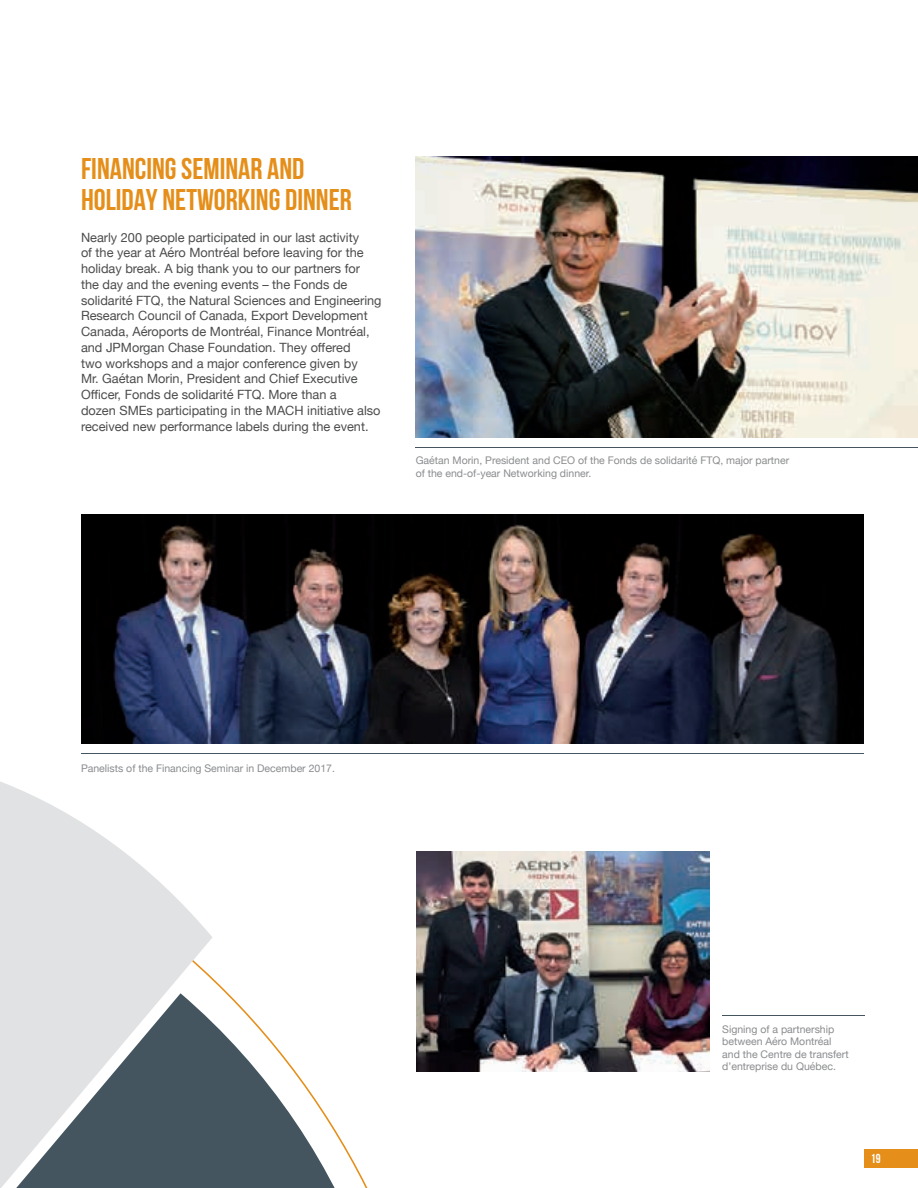
<style>
.page{position:relative;width:918px;height:1188px;background:#fff}
.page>*{position:absolute;margin:0;border:0;box-sizing:border-box;transform-origin:0 0}
.t1{font:700 30px/31.5px "Bebas Neue";color:#e58e19}
.t2{font:700 13.05px "Bebas Neue";color:#fff;scale:.94 1}
.t3{font:12.75px/15.8px "Helvetica Neue";color:#4b4c4d}
.t4{font:10.5px/12.6px "Helvetica Neue";color:#8a8c8f}
</style>
<div class="page">
<div style="left:865px;top:1149px;width:53px;height:18px;background:#e58e19"></div>
<img style="left:416px;top:156px;width:502px;height:282px">
<hr style="left:416px;top:447px;width:502px;height:1px;background:#45555f">
<img style="left:81px;top:515px;width:783px;height:229px">
<hr style="left:81px;top:753px;width:783px;height:1px;background:#45555f">
<img style="left:557px;top:851px;width:153px;height:220px">
<hr style="left:722px;top:1015px;width:143px;height:1px;background:#45555f">
<img style="left:213px;top:851px;width:344px;height:221px">
<svg style="left:213px;top:993px;width:184px;height:195px"></svg>
<svg style="left:0;top:736px;width:213px;height:452px;fill:#e1e2e4"></svg>
<h1 class="t1" style="left:81px;top:152px;width:272px">FINANCING SEMINAR AND<br>HOLIDAY NETWORKING DINNER</h1>
<p class="t3" style="left:81px;top:230px;width:302px">Nearly 200 people participated in our last activity<br>of the year at Aéro Montréal before leaving for the holiday break. A big thank you to our partners for<br>the day and the evening events – the Fonds de solidarité FTQ, the Natural Sciences and Engineering Research Council of Canada, Export Development Canada, Aéroports de Montréal, Finance Montréal, and JPMorgan Chase Foundation. They offered<br>two workshops and a major conference given by<br>Mr. Gaétan Morin, President and Chief Executive Officer, Fonds de solidarité FTQ. More than a<br>dozen SMEs participating in the MACH initiative also received new performance labels during the event.</p>
<p class="t4" style="left:416px;top:455px;width:375px">Gaétan Morin, President and CEO of the Fonds de solidarité FTQ, major partner of the end-of-year Networking dinner.</p>
<p class="t4" style="left:81px;top:763px;width:256px">Panelists of the Financing Seminar in December 2017.</p>
<p class="t4" style="left:722px;top:1023px;width:128px">Signing of a partnership between Aéro Montréal and the Centre de transfert d’entreprise du Québec.</p>
<p class="t2" style="left:871px;top:1151px;width:12px">19</p>
</div>
